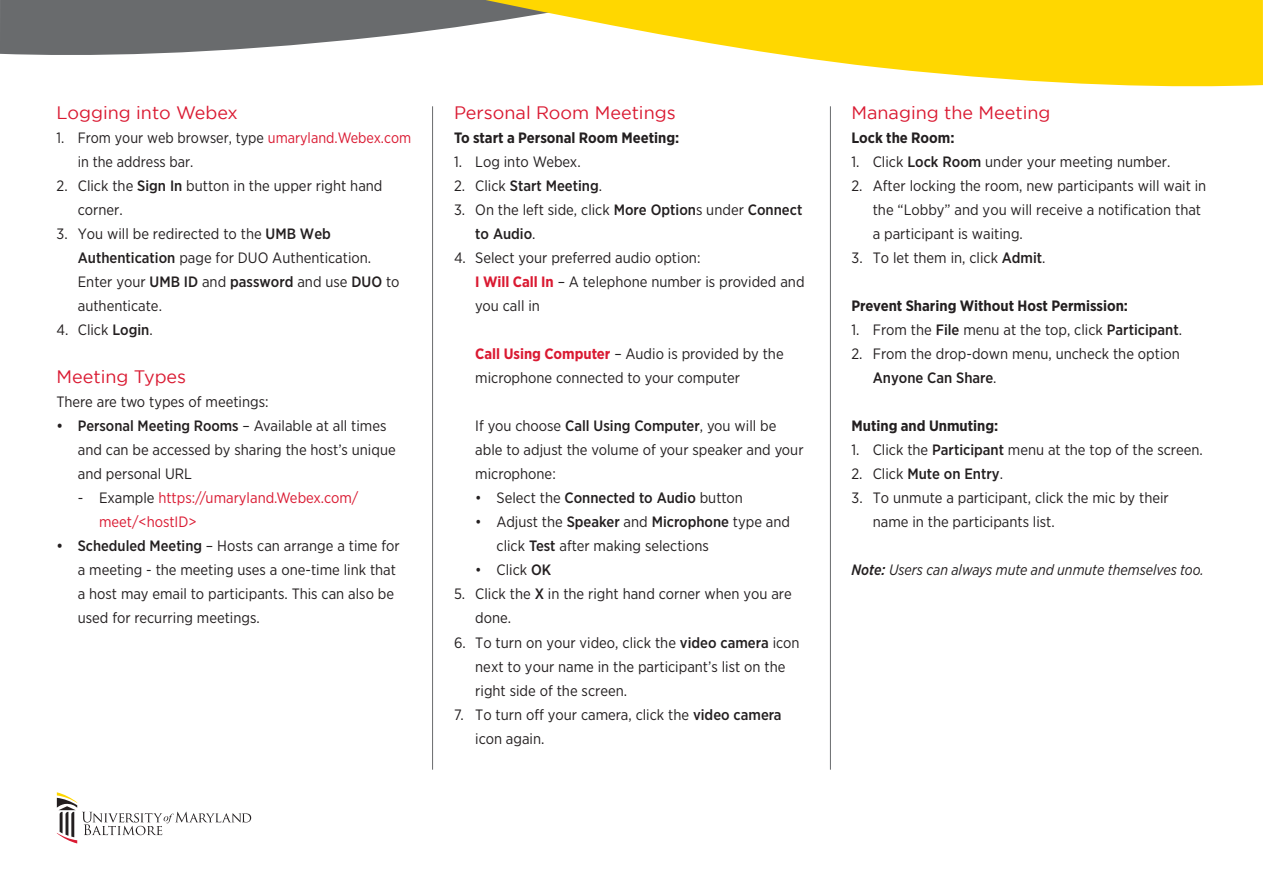
<style>
.page{position:relative;width:1263px;height:893px;background:#fff}
.page>*{position:absolute;margin:0;border:0;box-sizing:border-box;transform-origin:0 0}
.t1{font:18px "Gotham";color:#da1a32}
.t2{font:15px/24px "Gotham Narrow";color:#231f20}
.t3{font:700 15px "Gotham Narrow";color:#231f20}
.t4{font:15px/24px "Gotham Narrow";color:#da1a32}
.t5{font:italic 15px "Gotham Narrow";color:#231f20;scale:.96 1}
.t6{font:500 15px "Gotham Narrow";color:#231f20}
.s1{color:#da1a32}
.s2{font-weight:500}
.s3{color:#231f20}
.s4{font-weight:400}
.s5{font-weight:700;color:#da1a32}
</style>
<div class="page">
<svg style="left:57px;top:792px;width:194px;height:51px"></svg>
<svg style="left:0;top:0;width:1263px;height:87px"></svg>
<hr style="left:432px;top:106px;width:1px;height:664px;background:#696b6d">
<hr style="left:830px;top:106px;width:1px;height:664px;background:#696b6d">
<p class="t1" style="left:57px;top:103px;width:183px">Logging into Webex</p>
<p class="t2" style="left:78px;top:126px;width:335px;text-indent:-21px">1. From your web browser, type <span class="s1">umaryland.Webex.com </span>in the address bar.</p>
<p class="t2" style="left:78px;top:174px;width:306px;text-indent:-21px">2. Click the <span class="s2">Sign In</span> button in the upper right hand corner.</p>
<p class="t2" style="left:78px;top:222px;width:323px;text-indent:-21px">3. You will be redirected to the <span class="s2">UMB Web Authentication</span> page for DUO Authentication.<br>Enter your <span class="s2">UMB ID</span> and <span class="s2">password</span> and use <span class="s2">DUO</span> to authenticate.</p>
<p class="t2" style="left:57px;top:318px;width:98px">4. Click <span class="s2">Login</span>.</p>
<p class="t1" style="left:57px;top:367px;width:131px">Meeting Types</p>
<p class="t2" style="left:57px;top:390px;width:214px">There are two types of meetings:</p>
<p class="t2" style="left:78px;top:414px;width:319px;text-indent:-21px"><span class="s2">• Personal Meeting Rooms</span> – Available at all times and can be accessed by sharing the host’s unique and personal URL</p>
<p class="t4" style="left:99px;top:486px;width:261px;text-indent:-21px"><span class="s3">- Example</span> https://umaryland.Webex.com/ meet/&lt;hostID&gt;</p>
<p class="t2" style="left:78px;top:534px;width:323px;text-indent:-21px"><span class="s2">• Scheduled Meeting</span> – Hosts can arrange a time for a meeting - the meeting uses a one-time link that a host may email to participants. This can also be used for recurring meetings.</p>
<p class="t1" style="left:454px;top:103px;width:223px">Personal Room Meetings</p>
<p class="t3" style="left:454px;top:129px;width:227px">To start a Personal Room Meeting:</p>
<p class="t2" style="left:454px;top:150px;width:128px">1. Log into Webex.</p>
<p class="t6" style="left:454px;top:177px;width:150px"><span class="s4">2. Click</span> Start Meeting<span class="s4">.</span></p>
<p class="t2" style="left:475px;top:198px;width:329px;text-indent:-21px">3. On the left side, click <span class="s2">More Option</span>s under <span class="s2">Connect to Audio</span>.</p>
<p class="t2" style="left:475px;top:246px;width:331px;text-indent:-21px">4. Select your preferred audio option:<br><span class="s5">I Will Call In</span> – A telephone number is provided and you call in</p>
<p class="t2" style="left:475px;top:342px;width:310px"><span class="s5">Call Using Computer</span> – Audio is provided by the microphone connected to your computer</p>
<p class="t2" style="left:475px;top:414px;width:330px">If you choose <span class="s2">Call Using Computer</span>, you will be able to adjust the volume of your speaker and your microphone:</p>
<p class="t2" style="left:475px;top:486px;width:269px">• Select the <span class="s2">Connected to Audio</span> button</p>
<p class="t2" style="left:496px;top:510px;width:295px;text-indent:-21px">• Adjust the <span class="s2">Speaker</span> and <span class="s2">Microphone</span> type and click <span class="s2">Test</span> after making selections</p>
<p class="t2" style="left:475px;top:558px;width:78px">• Click <span class="s2">OK</span></p>
<p class="t2" style="left:475px;top:582px;width:318px;text-indent:-21px">5. Click the <span class="s2">X</span> in the right hand corner when you are done.</p>
<p class="t2" style="left:475px;top:630px;width:326px;text-indent:-21px">6. To turn on your video, click the <span class="s2">video camera</span> icon next to your name in the participant’s list on the right side of the screen.</p>
<p class="t2" style="left:475px;top:702px;width:308px;text-indent:-21px">7. To turn off your camera, click the <span class="s2">video camera </span>icon again.</p>
<p class="t1" style="left:851px;top:103px;width:201px">Managing the Meeting</p>
<p class="t3" style="left:851px;top:129px;width:105px">Lock the Room:</p>
<p class="t2" style="left:851px;top:150px;width:320px">1. Click <span class="s2">Lock Room</span> under your meeting number.</p>
<p class="t2" style="left:873px;top:174px;width:335px;text-indent:-21px">2. After locking the room, new participants will wait in the “Lobby” and you will receive a notification that a participant is waiting.</p>
<p class="t2" style="left:851px;top:246px;width:195px">3. To let them in, click <span class="s2">Admit</span>.</p>
<p class="t3" style="left:851px;top:297px;width:278px">Prevent Sharing Without Host Permission:</p>
<p class="t2" style="left:851px;top:318px;width:332px">1. From the <span class="s2">File</span> menu at the top, click <span class="s2">Participant</span>.</p>
<p class="t2" style="left:873px;top:342px;width:309px;text-indent:-21px">2. From the drop-down menu, uncheck the option<br><span class="s2">Anyone Can Share</span>.</p>
<p class="t3" style="left:851px;top:417px;width:148px">Muting and Unmuting:</p>
<p class="t2" style="left:851px;top:438px;width:353px">1. Click the <span class="s2">Participant</span> menu at the top of the screen.</p>
<p class="t6" style="left:851px;top:465px;width:153px"><span class="s4">2. Click</span> Mute on Entry<span class="s4">.</span></p>
<p class="t2" style="left:873px;top:486px;width:298px;text-indent:-21px">3. To unmute a participant, click the mic by their name in the participants list.</p>
<p class="t5" style="left:851px;top:561px;width:369px"><span class="s2">Note:</span> Users can always mute and unmute themselves too.</p>
</div>
